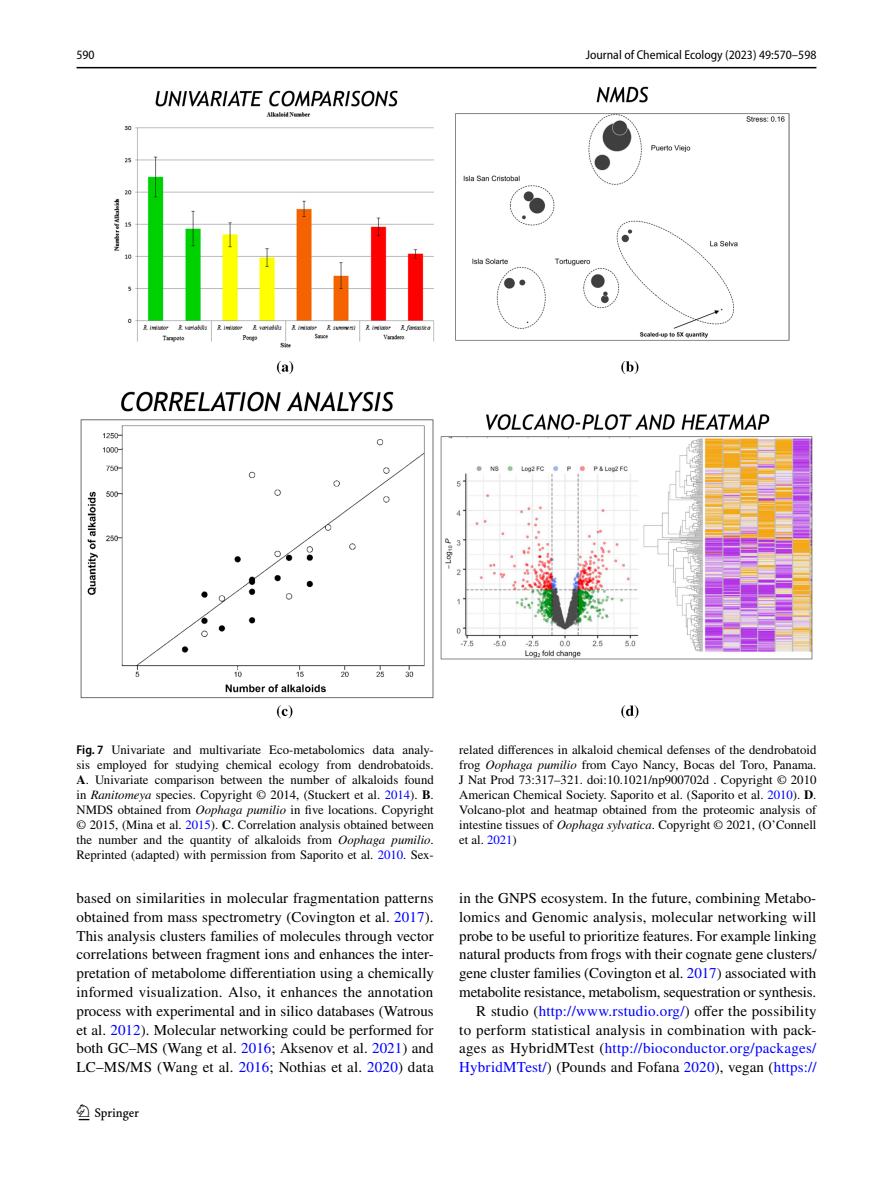
<style>
.page{position:relative;width:893px;height:1187px;background:#fff}
.page>*{position:absolute;margin:0;border:0;box-sizing:border-box;transform-origin:0 0}
.t1{font:22.5px "Springnew Regular 3";color:#000}
.t2{font:15px/18.8px "STIX";letter-spacing:.005em;color:#000;text-align:justify}
.t3{font:12.75px/15px "STIX";color:#000;text-align:justify}
.t4{font:semi-condensed 12.75px "Myriad Pro";color:#000}
.s1{font-family:"Myriad Pro";font-weight:600;font-stretch:semi-condensed}
.s2{font-weight:700}
.s3{font-style:italic}
.s4{color:#00f}
</style>
<div class="page">
<hr style="left:77px;top:67px;width:739px;height:1px;background:#000">
<img style="left:81px;top:87px;width:731px;height:631px">
<p class="t4" style="left:77px;top:48px;width:20px">590</p>
<p class="t4" style="left:586px;top:48px;width:232px">Journal of Chemical Ecology (2023) 49:570–598</p>
<p class="t3" style="left:77px;top:743px;width:359px"><span class="s1">Fig. 7</span> Univariate and multivariate Eco-metabolomics data analy&shy;sis employed for studying chemical ecology from dendrobatoids.<br><span class="s2">A</span>. Univariate comparison between the number of alkaloids found in <span class="s3">Ranitomeya</span> species. Copyright © 2014, (Stuckert et al. <span class="s4">2014</span>). <span class="s2">B</span>.<br>NMDS obtained from <span class="s3">Oophaga pumilio</span> in five locations. Copyright © 2015, (Mina et al. <span class="s4">2015</span>). <span class="s2">C</span>. Correlation analysis obtained between the number and the quantity of alkaloids from <span class="s3">Oophaga pumilio</span>.<br>Reprinted (adapted) with permission from Saporito et al. <span class="s4">2010</span>. Sex-</p>
<p class="t3" style="left:459px;top:743px;width:359px">related differences in alkaloid chemical defenses of the dendrobatoid frog <span class="s3">Oophaga pumilio</span> from Cayo Nancy, Bocas del Toro, Panama.<br>J Nat Prod 73:317–321. doi:10.1021/np900702d . Copyright © 2010<br>American Chemical Society. Saporito et al. (Saporito et al. <span class="s4">2010</span>). <span class="s2">D</span>.<br>Volcano-plot and heatmap obtained from the proteomic analysis of intestine tissues of <span class="s3">Oophaga sylvatica</span>. Copyright © 2021, (O’Connell et al. <span class="s4">2021</span>)</p>
<p class="t2" style="left:77px;top:889px;width:359px">based on similarities in molecular fragmentation patterns obtained from mass spectrometry (Covington et al. <span class="s4">2017</span>).<br>This analysis clusters families of molecules through vector correlations between fragment ions and enhances the inter&shy;pretation of metabolome differentiation using a chemically informed visualization. Also, it enhances the annotation process with experimental and in silico databases (Watrous et al. <span class="s4">2012</span>). Molecular networking could be performed for both GC–MS (Wang et al. <span class="s4">2016</span>; Aksenov et al. <span class="s4">2021</span>) and LC–MS/MS (Wang et al. <span class="s4">2016</span>; Nothias et al. <span class="s4">2020</span>) data</p>
<p class="t2" style="left:459px;top:889px;width:359px;text-align:right">in the GNPS ecosystem. In the future, combining Metabo&shy;lomics and Genomic analysis, molecular networking will probe to be useful to prioritize features. For example linking natural products from frogs with their cognate gene clusters/ gene cluster families (Covington et al. <span class="s4">2017</span>) associated with metabolite resistance, metabolism, sequestration or synthesis.<br>R studio (<span class="s4">http://www.rstudio.org/</span>) offer the possibility<br>to perform statistical analysis in combination with pack&shy;ages as HybridMTest (<span class="s4">http://bioconductor.org/packages/ HybridMTest/</span>) (Pounds and Fofana <span class="s4">2020</span>), vegan (<span class="s4">https://</span></p>
<h1 class="t1" style="left:79px;top:1104px;width:62px">1 3</h1>
</div>
